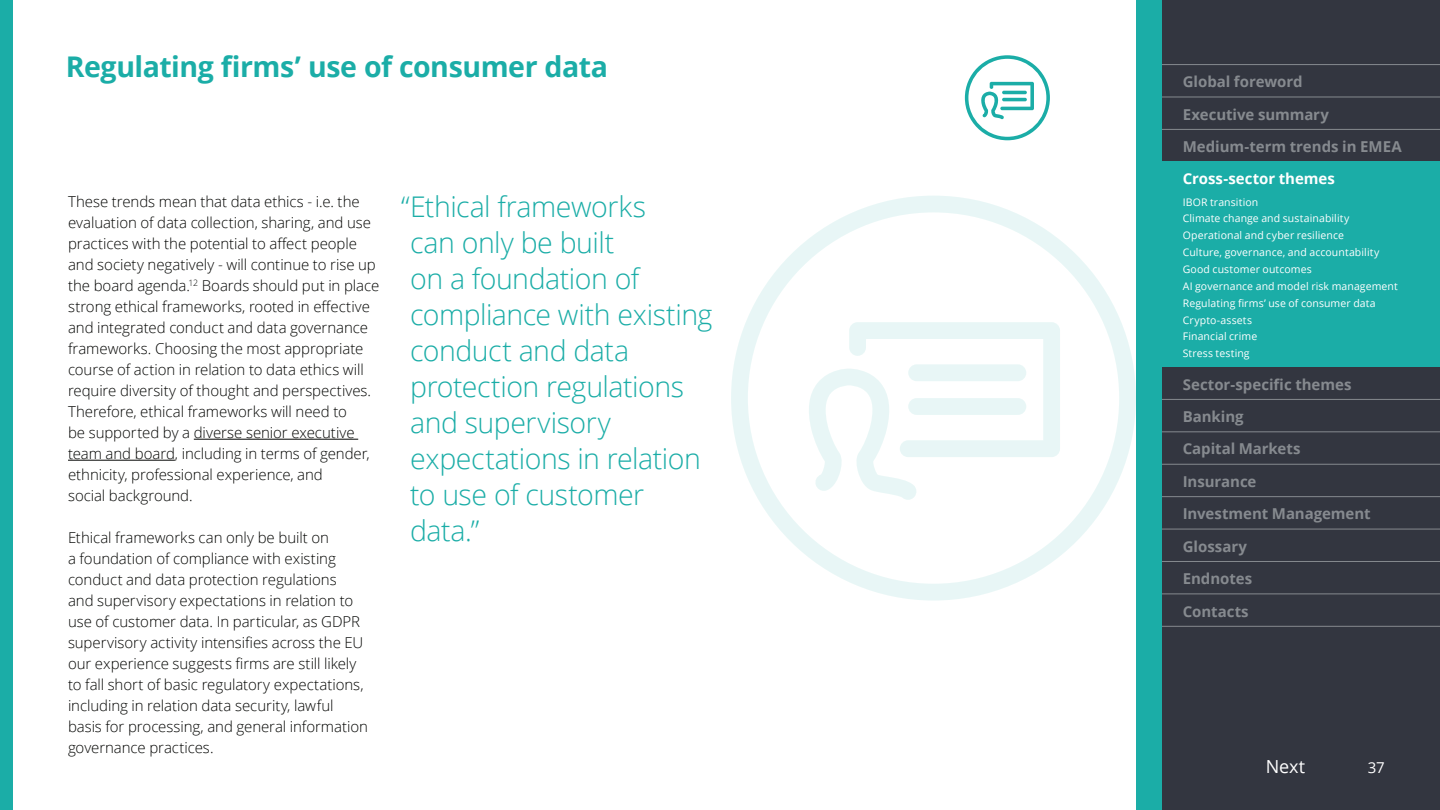
<style>
.page{position:relative;width:1440px;height:810px;background:#fff}
.page>*{position:absolute;margin:0;border:0;box-sizing:border-box;transform-origin:0 0}
.t1{font:300 28.5px/36px "Open Sans";letter-spacing:-.015em;color:#1bada7}
.t2{font:700 28.5px "Open Sans";letter-spacing:-.015em;color:#1bada7}
.t3{font:18px "Open Sans";color:#fff}
.t4{font:300 15px/21px "Open Sans";letter-spacing:-.005em;color:#040503}
.t5{font:700 15px/32.4px "Open Sans";letter-spacing:-.005em;color:#868a8f}
.t6{font:700 15px "Open Sans";letter-spacing:-.005em;color:#fff}
.t7{font:15px "Open Sans";color:#fff}
.t8{font:10.5px/16.8px "Open Sans";letter-spacing:.01em;color:#fff}
</style>
<div class="page">
<div style="left:1162px;top:0;width:278px;height:810px;background:#333640"></div>
<div style="left:1162px;top:162px;width:278px;height:205px;background:#1bada7"></div>
<hr style="left:1162px;top:431px;width:278px;height:1px;background:#868a8f">
<hr style="left:1162px;top:464px;width:278px;height:1px;background:#868a8f">
<hr style="left:1162px;top:496px;width:278px;height:1px;background:#868a8f">
<hr style="left:1162px;top:529px;width:278px;height:1px;background:#868a8f">
<hr style="left:1162px;top:561px;width:278px;height:1px;background:#868a8f">
<hr style="left:1162px;top:594px;width:278px;height:1px;background:#868a8f">
<hr style="left:1162px;top:626px;width:278px;height:1px;background:#868a8f">
<hr style="left:1162px;top:64px;width:278px;height:1px;background:#868a8f">
<hr style="left:1162px;top:97px;width:278px;height:1px;background:#868a8f">
<hr style="left:1162px;top:129px;width:278px;height:1px;background:#868a8f">
<hr style="left:1162px;top:399px;width:278px;height:1px;background:#868a8f">
<div style="left:1136px;top:0;width:26px;height:810px;background:#1bada7"></div>
<div style="left:0;top:0;width:13px;height:810px;background:#1bada7"></div>
<hr style="left:194px;top:439px;width:164px;height:1px;background:#040503">
<hr style="left:68px;top:460px;width:107px;height:1px;background:#040503">
<svg style="left:965px;top:55px;width:85px;height:85px"></svg>
<svg style="left:731px;top:196px;width:405px;height:405px"></svg>
<svg style="left:807px;top:322px;width:253px;height:178px"></svg>
<h1 class="t2" style="left:66px;top:47px;width:544px">Regulating firms’ use of consumer data</h1>
<p class="t4" style="left:68px;top:191px;width:313px">These trends mean that data ethics - i.e. the evaluation of data collection, sharing, and use practices with the potential to affect people and society negatively - will continue to rise up the board agenda.<sup>12</sup> Boards should put in place strong ethical frameworks, rooted in effective and integrated conduct and data governance frameworks. Choosing the most appropriate course of action in relation to data ethics will require diversity of thought and perspectives.<br>Therefore, ethical frameworks will need to<br>be supported by a diverse senior executive team and board, including in terms of gender, ethnicity, professional experience, and<br>social background.</p>
<p class="t4" style="left:68px;top:527px;width:301px">Ethical frameworks can only be built on<br>a foundation of compliance with existing conduct and data protection regulations<br>and supervisory expectations in relation to use of customer data. In particular, as GDPR supervisory activity intensifies across the EU our experience suggests firms are still likely to fall short of basic regulatory expectations, including in relation data security, lawful basis for processing, and general information governance practices.</p>
<h1 class="t1" style="left:410px;top:188px;width:304px;text-indent:-9px">“Ethical frameworks<br>can only be built<br>on a foundation of compliance with existing conduct and data protection regulations and supervisory expectations in relation to use of customer data.”</h1>
<p class="t5" style="left:1183px;top:65px;width:221px">Global foreword<br>Executive summary<br>Medium-term trends in EMEA</p>
<p class="t6" style="left:1183px;top:168px;width:154px">Cross‑sector themes</p>
<p class="t8" style="left:1183px;top:193px;width:217px">IBOR transition<br>Climate change and sustainability<br>Operational and cyber resilience<br>Culture, governance, and accountability<br>Good customer outcomes<br>AI governance and model risk management<br>Regulating firms’ use of consumer data<br>Crypto-assets<br>Financial crime<br>Stress testing</p>
<p class="t5" style="left:1183px;top:368px;width:189px">Sector-specific themes<br>Banking<br>Capital Markets<br>Insurance<br>Investment Management<br>Glossary<br>Endnotes<br>Contacts</p>
<p class="t3" style="left:1266px;top:754px;width:41px">Next</p>
<p class="t7" style="left:1368px;top:757px;width:19px">37</p>
</div>
